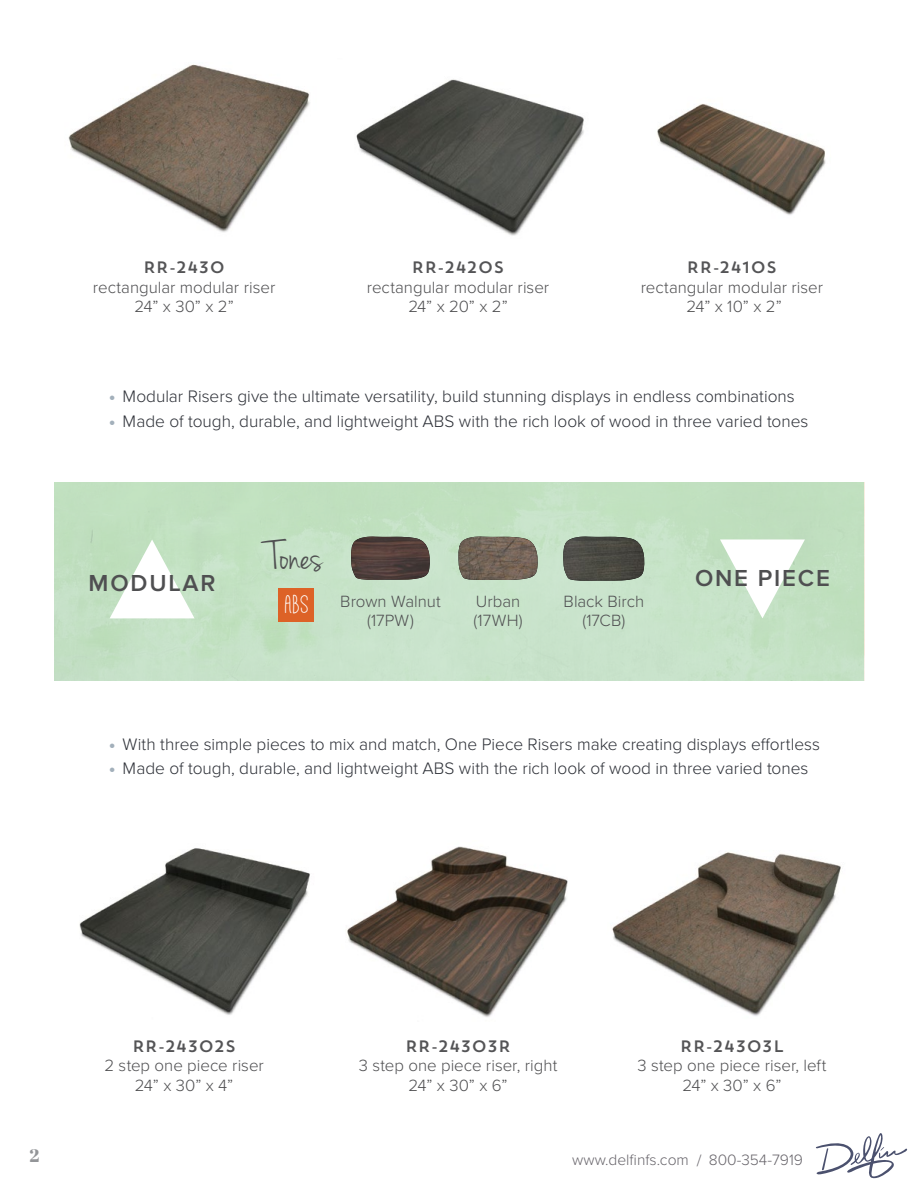
<style>
.page{position:relative;width:918px;height:1188px;background:#fff}
.page>*{position:absolute;margin:0;border:0;box-sizing:border-box;transform-origin:0 0}
.t1{font:42.9px "Jenna Sue";color:#4f4f51}
.t2{font:29.4px "Mathlete Skinny";color:#fff}
.t3{font:600 24px "Proxima Nova";letter-spacing:.075em;color:#4f4f51}
.t4{font:18px "Abril Fatface";color:#939598}
.t5{font:300 17.25px "Proxima Nova";color:#2d3037}
.t6{font:300 16.8px/19.5px "Proxima Nova";color:#4f4f51;text-align:center}
.t7{font:16.5px "Trend Sans One";color:#545456}
.t8{font:300 15.6px "Proxima Nova";color:#68656b}
.s1{font-weight:900;color:#a3b0bb}
.s2{font-size:16.65px}
</style>
<div class="page">
<img style="left:347px;top:846px;width:221px;height:171px">
<div style="left:54px;top:482px;width:810px;height:199px;background:#c5e1c5"></div>
<svg style="left:720px;top:539px;width:85px;height:79px"></svg>
<svg style="left:110px;top:540px;width:84px;height:78px"></svg>
<img style="left:356px;top:79px;width:228px;height:157px">
<img style="left:657px;top:104px;width:169px;height:111px">
<img style="left:79px;top:848px;width:231px;height:167px">
<img style="left:612px;top:852px;width:229px;height:164px">
<svg style="left:579px;top:536px;width:39px;height:1px"></svg>
<img style="left:563px;top:537px;width:82px;height:44px">
<div style="left:278px;top:588px;width:36px;height:33px;background:#dd6227"></div>
<svg style="left:366px;top:536px;width:38px;height:1px"></svg>
<img style="left:351px;top:537px;width:79px;height:43px">
<svg style="left:473px;top:536px;width:39px;height:1px"></svg>
<img style="left:459px;top:537px;width:79px;height:43px">
<img style="left:68px;top:64px;width:242px;height:168px">
<svg style="left:816px;top:1133px;width:91px;height:45px"></svg>
<p class="t7" style="left:143px;top:257px;width:84px">RR-2430</p>
<p class="t6" style="left:93px;top:278px;width:184px">rectangular modular riser<br>24” x 30” x 2”</p>
<p class="t7" style="left:412px;top:257px;width:95px">RR-2420S</p>
<p class="t6" style="left:367px;top:278px;width:184px">rectangular modular riser<br>24” x 20” x 2”</p>
<p class="t7" style="left:687px;top:257px;width:92px">RR-2410S</p>
<p class="t6" style="left:641px;top:278px;width:184px">rectangular modular riser<br>24” x 10” x 2”</p>
<p class="t5" style="left:109px;top:386px;width:687px"><span class="s1">•</span> Modular Risers give the ultimate versatility, build stunning displays in endless combinations</p>
<p class="t5" style="left:109px;top:411px;width:701px"><span class="s1">•</span> Made of tough, durable, and lightweight ABS with the rich look of wood in three varied tones</p>
<h1 class="t1" style="left:270px;top:532px;width:54px">Tones</h1>
<h3 class="t3" style="left:89px;top:569px;width:129px">MODULAR</h3>
<h3 class="t3" style="left:695px;top:565px;width:136px">ONE PIECE</h3>
<h2 class="t2" style="left:286px;top:591px;width:25px">ABS</h2>
<p class="t6" style="left:340px;top:592px;width:102px">Brown Walnut (17PW)</p>
<p class="t6" style="left:474px;top:592px;width:50px;text-align:left">Urban (17WH)</p>
<p class="t6" style="left:564px;top:592px;width:82px">Black Birch (17CB)</p>
<p class="t5" style="left:109px;top:734px;width:713px"><span class="s1">•</span> With three simple pieces to mix and match, One Piece Risers make creating displays effortless</p>
<p class="t5" style="left:109px;top:759px;width:701px"><span class="s1">•</span> Made of tough, durable, and lightweight ABS with the rich look of wood in three varied tones</p>
<p class="t7" style="left:132px;top:1035px;width:106px">RR-24302S</p>
<p class="t6" style="left:104px;top:1056px;width:161px">2 step one piece riser<br>24” x 30” x 4”</p>
<p class="t7" style="left:405px;top:1035px;width:107px">RR-24303R</p>
<p class="t6" style="left:359px;top:1056px;width:200px">3 step one piece riser, right<br>24” x 30” x 6”</p>
<p class="t7" style="left:680px;top:1035px;width:105px">RR-24303L</p>
<p class="t6" style="left:638px;top:1056px;width:190px">3 step one piece riser, left<br>24” x 30” x 6”</p>
<p class="t4" style="left:29px;top:1143px;width:11px">2</p>
<p class="t8" style="left:572px;top:1151px;width:232px">www.delfinfs.com <span class="s2">/</span> 800-354-7919</p>
</div>
